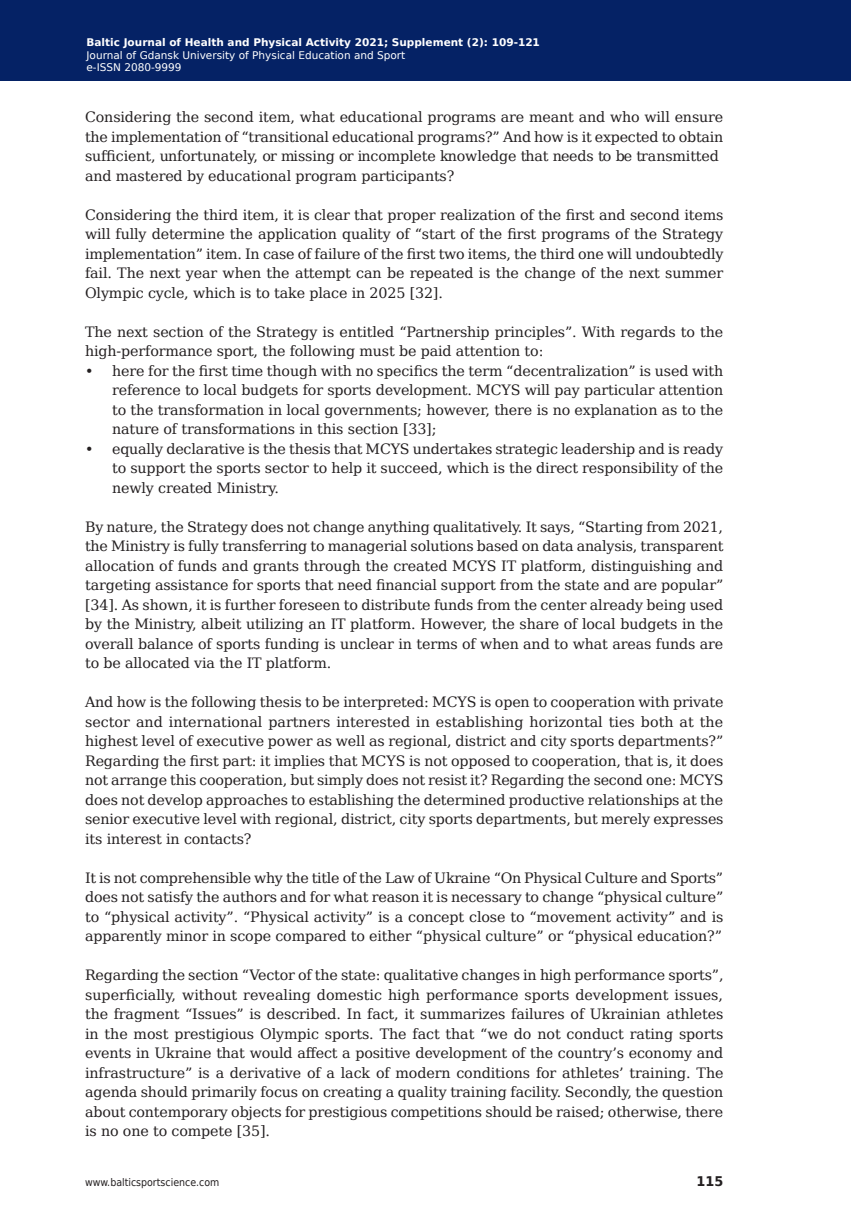
<style>
.page{position:relative;width:851px;height:1212px;background:#fff}
.page>*{position:absolute;margin:0;border:0;box-sizing:border-box;transform-origin:0 0}
.t1{font:14.25px/19.5px "DejaVu Serif";letter-spacing:-.01em;color:#231f20;text-align:justify}
.t2{font:700 13.35px "DejaVu Sans";color:#231f20;scale:.96 1}
.t3{font:10.5px/12.6px "DejaVu Sans";color:#fff}
.t4{font:700 10.5px "DejaVu Sans";color:#fff}
.t5{font:10.5px "DejaVu Sans Condensed";color:#231f20}
</style>
<div class="page">
<div style="left:0;top:0;width:850px;height:80px;background:#052265"></div>
<p class="t4" style="left:86px;top:34px;width:455px">Baltic Journal of Health and Physical Activity 2021; Supplement (2): 109-121</p>
<p class="t3" style="left:86px;top:48px;width:320px">Journal of Gdansk University of Physical Education and Sport e-ISSN 2080-9999</p>
<p class="t1" style="left:85px;top:106px;width:639px">Considering the second item, what educational programs are meant and who will ensure the implementation of “transitional educational programs?” And how is it expected to obtain sufficient,unfortunately,ormi</p>
<p class="t1" style="left:305px;top:145px;width:16px">ssingorincompleteknowledgethatn</p>
<p class="t1" style="left:569px;top:145px;width:17px">eedstobetransmi</p>
<p class="t1" style="left:695px;top:145px;width:13px">tted</p>
<p class="t1" style="left:85px;top:165px;width:371px">and mastered by educational program participants?</p>
<p class="t1" style="left:85px;top:204px;width:639px">Considering the third item, it is clear that proper realization of the first and second items will fully determine the application quality of “start of the first programs of the Strategy implementation” item. In case of failure of the first two items, the third one will undoubtedly fail. The next year when the attempt can be repeated is the change of the next summer Olympic cycle, which is to take place in 2025 [32].</p>
<p class="t1" style="left:85px;top:321px;width:639px">The next section of the Strategy is entitled “Partnership principles”. With regards to the high-performance sport, the following must be paid attention to:</p>
<p class="t1" style="left:112px;top:360px;width:612px;text-indent:-27px">• here for the first time though with no specifics the term “decentralization” is used with reference to local budgets for sports development. MCYS will pay particular attention to the transformation in local governments; however, there is no explanation as to the nature of transformations in this section [33];</p>
<p class="t1" style="left:112px;top:438px;width:612px;text-indent:-27px">• equally declarative is the thesis that MCYS undertakes strategic leadership and is ready to support the sports sector to help it succeed, which is the direct responsibility of the newly created Ministry.</p>
<p class="t1" style="left:85px;top:516px;width:640px">By nature, the Strategy does not change anything qualitatively. It says, “Starting from 2021, the Ministry is fully transferring to managerial solutions based on data analysis, transparent allocation of funds and grants through the created MCYS IT platform, distinguishing and targeting assistance for sports that need financial support from the state and are popular” [34]. As shown, it is further foreseen to distribute funds from the center already being used by the Ministry, albeit utilizing an IT platform. However, the share of local budgets in the overall balance of sports funding is unclear in terms of when and to what areas funds are to be allocated via the IT platform.</p>
<p class="t1" style="left:85px;top:691px;width:640px">And how is the following thesis to be interpreted: MCYS is open to cooperation with private sector and international partners interested in establishing horizontal ties both at the highest level of executive power as well as regional, district and city sports departments?” Regarding the first part: it implies that MCYS is not opposed to cooperation, that is, it does not arrange this cooperation, but simply does not resist it? Regarding the second one: MCYS does not develop approaches to establishing the determined productive relationships at the senior executive level with regional, district, city sports departments, but merely expresses its interest in contacts?</p>
<p class="t1" style="left:85px;top:866px;width:639px">It is not comprehensible why the title of the Law of Ukraine “On Physical Culture and Sports” does not satisfy the authors and for what reason it is necessary to change “physical culture” to “physical activity”. “Physical activity” is a concept close to “movement activity” and is apparently minor in scope compared to either “physical culture” or “physical education?”</p>
<p class="t1" style="left:85px;top:964px;width:639px">Regarding the section “Vector of the state: qualitative changes in high performance sports”, superficially, without revealing domestic high performance sports development issues, the fragment “Issues” is described. In fact, it summarizes failures of Ukrainian athletes in the most prestigious Olympic sports. The fact that “we do not conduct rating sports events in Ukraine that would affect a positive development of the country’s economy and infrastructure” is a derivative of a lack of modern conditions for athletes’ training. The agenda should primarily focus on creating a quality training facility. Secondly, the question about contemporary objects for prestigious competitions should be raised; otherwise, there is no one to compete [35].</p>
<p class="t5" style="left:85px;top:1174px;width:136px">www.balticsportscience.com</p>
<p class="t2" style="left:696px;top:1170px;width:29px">115</p>
</div>
